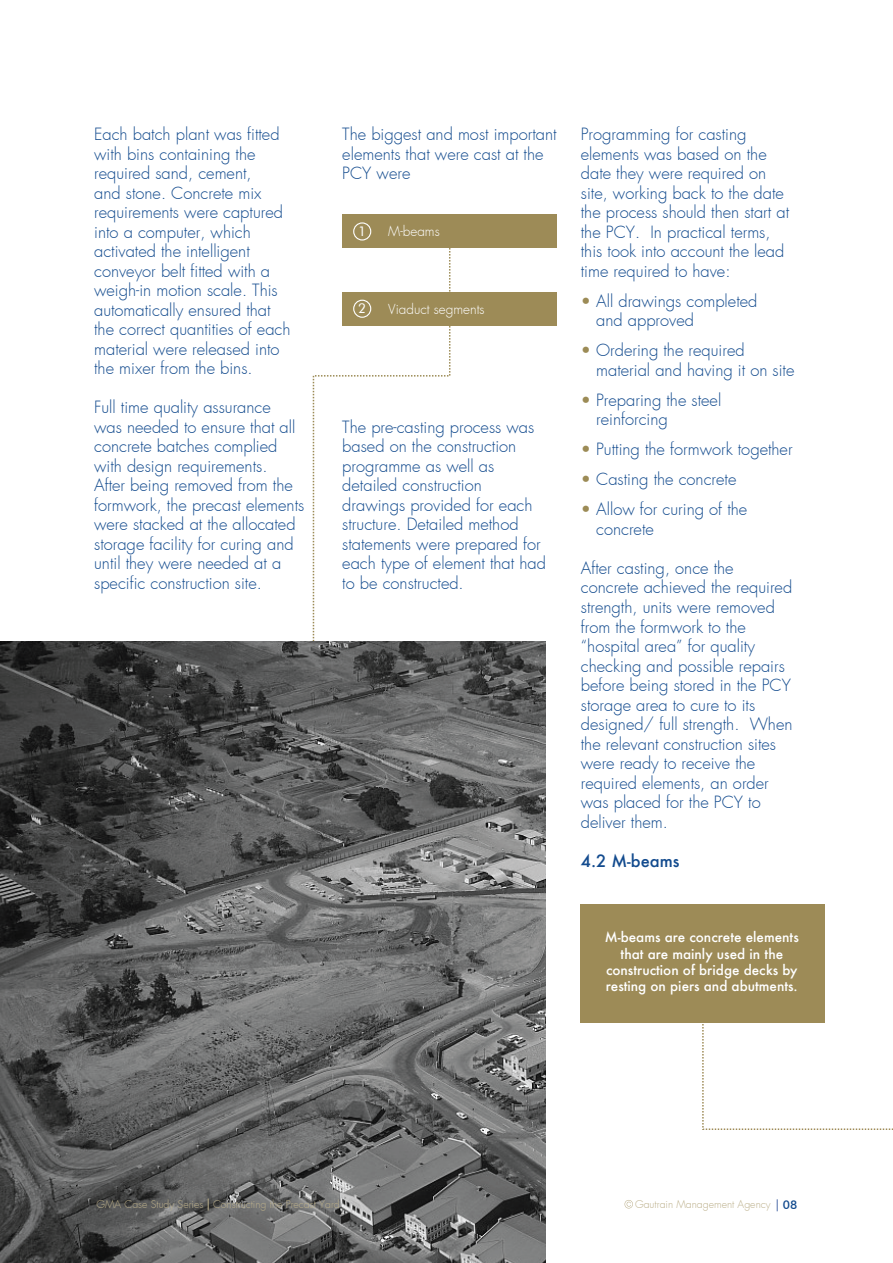
<style>
.page{position:relative;width:893px;height:1263px;background:#fff}
.page>*{position:absolute;margin:0;border:0;box-sizing:border-box;transform-origin:0 0}
.t1{font:300 16.5px/19.5px "Futura";color:#134b8e}
.t2{font:500 16.5px "Futura";color:#134b8e}
.t3{font:500 13.5px/16.2px "Futura";color:#fff;text-align:center}
.t4{font:300 13.5px "Futura";color:#fff}
.t5{font:13.5px "Futura BT";color:#fff}
.t6{font:300 10.5px "Futura";color:#bbaf8a}
.s1{color:#9c8b56}
.s2{font-family:"Futura BT";font-weight:500;font-size:12px;color:#134b8e}
</style>
<div class="page">
<svg style="left:312px;top:248px;width:139px;height:393px"></svg>
<img style="left:0;top:641px;width:546px;height:622px">
<svg style="left:702px;top:1024px;width:191px;height:106px"></svg>
<div style="left:342px;top:215px;width:215px;height:33px;background:#9d8b57"></div>
<div style="left:342px;top:292px;width:215px;height:33px;background:#9d8b57"></div>
<div style="left:581px;top:904px;width:244px;height:119px;background:#9d8b57"></div>
<div style="left:353px;top:222px;width:18px;height:19px;border:1px solid #fff;border-radius:50%"></div>
<div style="left:353px;top:300px;width:18px;height:18px;border:1px solid #fff;border-radius:50%"></div>
<svg style="left:625px;top:1200px;width:8px;height:8px"></svg>
<svg style="left:777px;top:1199px;width:1px;height:12px"></svg>
<svg style="left:208px;top:1198px;width:1px;height:12px"></svg>
<p class="t1" style="left:94px;top:125px;width:198px">Each batch plant was fitted with bins containing the required sand, cement,<br>and stone. Concrete mix requirements were captured into a computer, which activated the intelligent conveyor belt fitted with a weigh-in motion scale. This automatically ensured that the correct quantities of each material were released into the mixer from the bins.</p>
<p class="t1" style="left:94px;top:398px;width:212px">Full time quality assurance<br>was needed to ensure that all concrete batches complied with design requirements.<br>After being removed from the formwork, the precast elements were stacked at the allocated storage facility for curing and until they were needed at a specific construction site.</p>
<p class="t1" style="left:342px;top:125px;width:216px">The biggest and most important elements that were cast at the<br>PCY were</p>
<p class="t5" style="left:358px;top:223px;width:9px">1</p>
<p class="t4" style="left:388px;top:223px;width:53px">M-beams</p>
<p class="t5" style="left:358px;top:300px;width:9px">2</p>
<p class="t4" style="left:388px;top:300px;width:98px">Viaduct segments</p>
<p class="t1" style="left:342px;top:417px;width:205px">The pre-casting process was based on the construction programme as well as detailed construction drawings provided for each structure. Detailed method statements were prepared for each type of element that had to be constructed.</p>
<p class="t1" style="left:581px;top:125px;width:210px">Programming for casting elements was based on the date they were required on site, working back to the date the process should then start at the PCY. In practical terms, this took into account the lead time required to have:</p>
<p class="t1" style="left:596px;top:291px;width:163px;text-indent:-15px"><span class="s1">•</span> All drawings completed and approved</p>
<p class="t1" style="left:596px;top:341px;width:200px;text-indent:-15px"><span class="s1">•</span> Ordering the required material and having it on site</p>
<p class="t1" style="left:596px;top:390px;width:127px;text-indent:-15px"><span class="s1">•</span> Preparing the steel reinforcing</p>
<p class="t1" style="left:581px;top:440px;width:213px"><span class="s1">•</span> Putting the formwork together</p>
<p class="t1" style="left:581px;top:470px;width:157px"><span class="s1">•</span> Casting the concrete</p>
<p class="t1" style="left:596px;top:500px;width:153px;text-indent:-15px"><span class="s1">•</span> Allow for curing of the concrete</p>
<p class="t1" style="left:581px;top:558px;width:213px">After casting, once the concrete achieved the required strength, units were removed from the formwork to the “hospital area” for quality checking and possible repairs before being stored in the PCY storage area to cure to its designed/ full strength. When the relevant construction sites were ready to receive the required elements, an order was placed for the PCY to deliver them.</p>
<p class="t2" style="left:581px;top:849px;width:100px">4.2 M-beams</p>
<p class="t3" style="left:605px;top:929px;width:195px">M-beams are concrete elements that are mainly used in the construction of bridge decks by resting on piers and abutments.</p>
<p class="t6" style="left:97px;top:1197px;width:245px">GMA Case Study Series Constructing the Precast Yard</p>
<p class="t6" style="left:635px;top:1197px;width:164px">Gautrain Management Agency <span class="s2">08</span></p>
</div>
